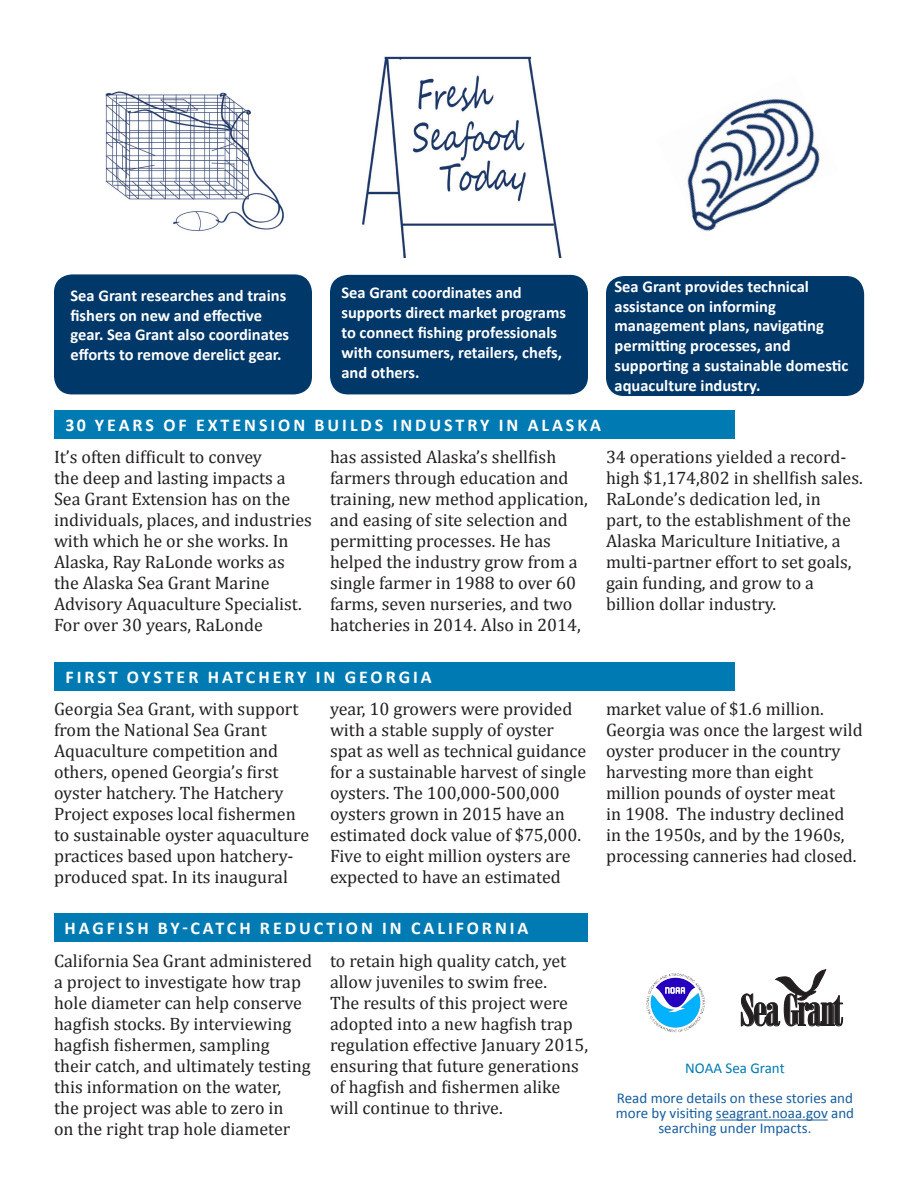
<style>
.page{position:relative;width:918px;height:1188px;background:#fff}
.page>*{position:absolute;margin:0;border:0;box-sizing:border-box;transform-origin:0 0}
.t1{font:42.9px "Bodoni LT Poster Compressed";letter-spacing:-.04em;color:#231f20}
.t2{font:18px/21px "Cambria";color:#231f20}
.t3{font:700 18px "Calibri";letter-spacing:.165em;color:#fff}
.t4{font:700 16.5px/19.8px "Calibri";color:#fff}
.Body{font:15px/15px "Calibri";color:#175d9e;text-align:center}
.Body-2{font:15px "Calibri";color:#007ab3}
</style>
<div class="page">
<div style="left:606px;top:276px;width:258px;height:120px;background:#003869;border-radius:18px"></div>
<div style="left:330px;top:275px;width:258px;height:119px;background:#003869;border-radius:18px"></div>
<div style="left:54px;top:274px;width:258px;height:120px;background:#003869;border-radius:18px"></div>
<hr style="left:716px;top:1120px;width:112px;height:1px;background:#175d9e">
<img style="left:646px;top:973px;width:59px;height:60px">
<svg style="left:741px;top:970px;width:102px;height:56px"></svg>
<div style="left:54px;top:662px;width:681px;height:28px;background:#007ab3"></div>
<div style="left:54px;top:913px;width:534px;height:29px;background:#007ab3"></div>
<div style="left:54px;top:411px;width:681px;height:28px;background:#007ab3"></div>
<img style="left:362px;top:56px;width:200px;height:202px">
<img style="left:687px;top:98px;width:133px;height:133px">
<img style="left:105px;top:91px;width:179px;height:140px">
<p class="t4" style="left:71px;top:285px;width:220px">Sea Grant researches and trains fishers on new and effective gear. Sea Grant also coordinates efforts to remove derelict gear.</p>
<p class="t4" style="left:341px;top:283px;width:226px">Sea Grant coordinates and supports direct market programs to connect fishing professionals with consumers, retailers, chefs, and others.</p>
<h2 class="t3" style="left:66px;top:414px;width:537px">30 YEARS OF EXTENSION BUILDS INDUSTRY IN ALASKA</h2>
<p class="t4" style="left:615px;top:276px;width:235px">Sea Grant provides technical assistance on informing management plans, navigating permitting processes, and supporting a sustainable domestic aquaculture industry.</p>
<p class="t2" style="left:54px;top:446px;width:260px">It’s often difficult to convey<br>the deep and lasting impacts a<br>Sea Grant Extension has on the individuals, places, and industries with which he or she works. In<br>Alaska, Ray RaLonde works as the Alaska Sea Grant Marine<br>Advisory Aquaculture Specialist.<br>For over 30 years, RaLonde</p>
<p class="t2" style="left:330px;top:446px;width:259px">has assisted Alaska’s shellfish farmers through education and training, new method application, and easing of site selection and permitting processes. He has helped the industry grow from a single farmer in 1988 to over 60 farms, seven nurseries, and two hatcheries in 2014. Also in 2014,</p>
<h2 class="t3" style="left:66px;top:666px;width:368px">FIRST OYSTER HATCHERY IN GEORGIA</h2>
<p class="t2" style="left:54px;top:698px;width:257px">Georgia Sea Grant, with support from the National Sea Grant<br>Aquaculture competition and others, opened Georgia’s first oyster hatchery. The Hatchery<br>Project exposes local fishermen to sustainable oyster aquaculture practices based upon hatchery&shy;produced spat. In its inaugural</p>
<p class="t2" style="left:330px;top:698px;width:258px">year, 10 growers were provided with a stable supply of oyster spat as well as technical guidance for a sustainable harvest of single oysters. The 100,000-500,000 oysters grown in 2015 have an estimated dock value of $75,000.<br>Five to eight million oysters are expected to have an estimated</p>
<h2 class="t3" style="left:65px;top:917px;width:466px">HAGFISH BY-CATCH REDUCTION IN CALIFORNIA</h2>
<p class="t2" style="left:54px;top:950px;width:260px">California Sea Grant administered a project to investigate how trap hole diameter can help conserve hagfish stocks. By interviewing hagfish fishermen, sampling<br>their catch, and ultimately testing this information on the water,<br>the project was able to zero in<br>on the right trap hole diameter</p>
<p class="t2" style="left:330px;top:950px;width:260px">to retain high quality catch, yet allow juveniles to swim free.<br>The results of this project were adopted into a new hagfish trap regulation effective January 2015, ensuring that future generations of hagfish and fishermen alike will continue to thrive.</p>
<p class="t2" style="left:606px;top:446px;width:258px">34 operations yielded a record&shy;high $1,174,802 in shellfish sales.<br>RaLonde’s dedication led, in<br>part, to the establishment of the<br>Alaska Mariculture Initiative, a multi-partner effort to set goals, gain funding, and grow to a billion dollar industry.</p>
<p class="t2" style="left:606px;top:698px;width:258px">market value of $1.6 million.<br>Georgia was once the largest wild oyster producer in the country harvesting more than eight million pounds of oyster meat<br>in 1908. The industry declined in the 1950s, and by the 1960s, processing canneries had closed.</p>
<p class="t1" style="left:740px;top:986px;width:104px">SeaGrant</p>
<p class="Body-2" style="left:685px;top:1059px;width:101px">NOAA Sea Grant</p>
<p class="Body" style="left:616px;top:1091px;width:240px">Read more details on these stories and more by visiting seagrant.noaa.gov and searching under Impacts.</p>
</div>
